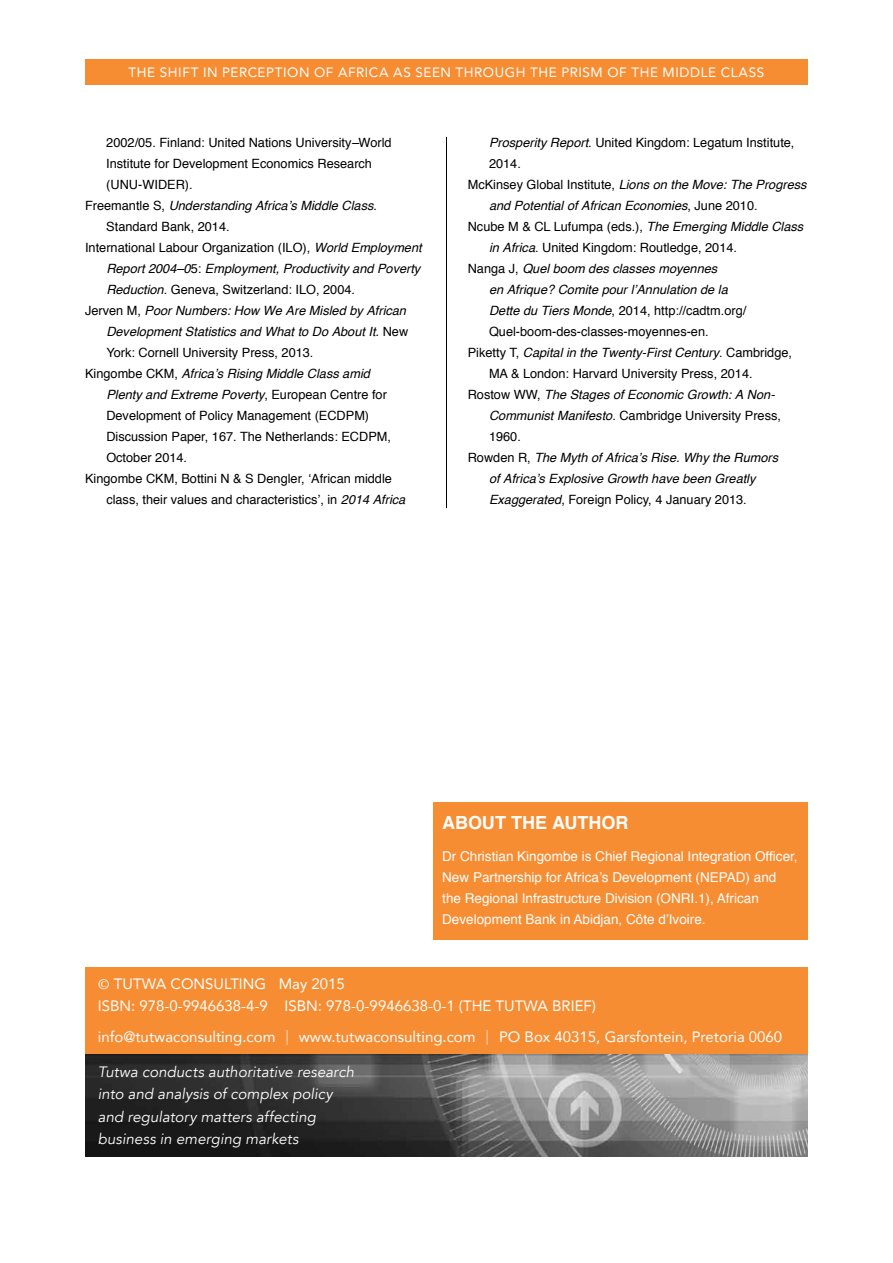
<style>
.page{position:relative;width:893px;height:1263px;background:#fff}
.page>*{position:absolute;margin:0;border:0;box-sizing:border-box;transform-origin:0 0}
.t1{font:700 18px "Helvetica";color:#fff}
.t2{font:15px/22.5px "Avenir";color:#fff}
.t3{font:italic 15px/22.5px "Avenir";letter-spacing:.005em;color:#fff}
.t4{font:13.5px/21px "Helvetica";color:#fff}
.t5{font:13.5px "Avenir";letter-spacing:.045em;color:#fff}
.t6{font:12.75px "Helvetica";color:#000}
.t7{font:italic 12.75px "Helvetica";color:#000}
.s1{font-style:italic}
.s2{font-style:normal}
.s3{font-family:"Berkeley Std";font-weight:500}
.s4{color:#fed5b2}
</style>
<div class="page">
<img style="left:85px;top:1053px;width:723px;height:104px">
<div style="left:85px;top:60px;width:723px;height:25px;background:#f78d33"></div>
<div style="left:85px;top:967px;width:723px;height:86px;background:#f78d33"></div>
<div style="left:434px;top:802px;width:374px;height:138px;background:#f78d33"></div>
<hr style="left:446px;top:137px;width:1px;height:371px;background:#000">
<p class="t5" style="left:129px;top:62px;width:218px">THE SHIFT I N PERCEPTION OF AFRI</p>
<p class="t5" style="left:369px;top:62px;width:397px">CA AS SEEN THROUGH THE PRISM OF THE MI DDLE CLASS</p>
<p class="t6" style="left:106px;top:133px;width:287px">2002/05. Finland: United Nations University<span class="s1">–</span>World</p>
<p class="t6" style="left:106px;top:154px;width:267px">I nstitute for Development Economics Research</p>
<p class="t6" style="left:106px;top:175px;width:88px">(UNU-WIDER).</p>
<p class="t7" style="left:85px;top:195px;width:293px"><span class="s2">Freemantle S,</span> Understanding Africa’s Middle Class<span class="s2">.</span></p>
<p class="t6" style="left:106px;top:217px;width:125px">Standard Bank, 2014.</p>
<p class="t6" style="left:85px;top:238px;width:338px">International Labour Organization (ILO), <span class="s1">World Employment</span></p>
<p class="t7" style="left:106px;top:258px;width:315px">Report 2004–0<span class="s2">5:</span> Employment, Productivity and Poverty</p>
<p class="t6" style="left:106px;top:280px;width:250px"><span class="s1">Reduction</span>. Geneva, Switzerland: ILO, 2004.</p>
<p class="t7" style="left:85px;top:300px;width:322px"><span class="s2">Jerven M,</span> Poor Numbers: How We Are Misled by African</p>
<p class="t7" style="left:106px;top:321px;width:303px">Development Statistics and What to Do About It. <span class="s2">New</span></p>
<p class="t6" style="left:106px;top:343px;width:209px">York: Cornell University Press, 2013.</p>
<p class="t7" style="left:85px;top:363px;width:286px"><span class="s2">Kingombe CKM,</span> Africa’s Rising Middle Class amid</p>
<p class="t7" style="left:106px;top:384px;width:282px">Plenty and Extreme Poverty<span class="s2">, European Centre for</span></p>
<p class="t6" style="left:106px;top:406px;width:264px">Development of Policy Management (ECDPM)</p>
<p class="t6" style="left:106px;top:427px;width:286px">Discussion Paper, 167. The Netherlands: ECDPM,</p>
<p class="t6" style="left:106px;top:448px;width:82px">October 2014.</p>
<p class="t6" style="left:85px;top:469px;width:308px">Kingombe CKM, Bottini N &amp; S Dengler, ‘African middle</p>
<p class="t6" style="left:106px;top:490px;width:301px">class, their values and characteristics’, in <span class="s1">2014 Africa</span></p>
<p class="t6" style="left:489px;top:133px;width:307px"><span class="s1">Prosperity Report</span>. United Kingdom: Legatum Institute,</p>
<p class="t6" style="left:489px;top:154px;width:33px">2014.</p>
<p class="t7" style="left:468px;top:174px;width:340px"><span class="s2">McKinsey Global I nstitute,</span> Lions on the Move: The Progress</p>
<p class="t7" style="left:489px;top:195px;width:270px">and Potential of African Economies<span class="s2">, June 2010.</span></p>
<p class="t6" style="left:468px;top:217px;width:337px">Ncube M &amp; CL Lufumpa (eds.), <span class="s1">The Emerging Middle Class</span></p>
<p class="t6" style="left:489px;top:238px;width:250px"><span class="s1">in Africa</span>. United Kingdom: Routledge, 2014.</p>
<p class="t7" style="left:468px;top:258px;width:251px"><span class="s2">Nanga J,</span> Quel boom des classes moyennes</p>
<p class="t7" style="left:489px;top:279px;width:240px">en Afrique? Comite pour l’Annulation de la</p>
<p class="t6" style="left:489px;top:301px;width:259px"><span class="s1">Dette du Tiers Monde</span>, 2014, http://cadtm.org/</p>
<p class="t6" style="left:489px;top:322px;width:221px">Quel-boom-des-classes-moyennes-en.</p>
<p class="t7" style="left:468px;top:342px;width:326px"><span class="s2">Piketty T,</span> Capital in the Twenty-First Century<span class="s2">. Cambridge,</span></p>
<p class="t6" style="left:489px;top:364px;width:265px">MA &amp; London: Harvard University Press, 2014.</p>
<p class="t7" style="left:468px;top:384px;width:309px"><span class="s2">Rostow WW,</span> The Stages of Economic Growth: A Non-</p>
<p class="t6" style="left:489px;top:406px;width:293px"><span class="s1">Communist Manifesto</span>. Cambridge University Press,</p>
<p class="t6" style="left:489px;top:427px;width:33px">1960.</p>
<p class="t7" style="left:468px;top:447px;width:312px"><span class="s2">Rowden R,</span> The Myth of Africa’s Rise. Why the Rumors</p>
<p class="t7" style="left:489px;top:468px;width:268px">of Africa’s Explosive Growth have been Greatly</p>
<p class="t6" style="left:489px;top:490px;width:259px"><span class="s1">Exaggerated</span>, Foreign Policy, 4 January 2013.</p>
<h1 class="t1" style="left:442px;top:808px;width:188px">ABOUT THE AUTHOR</h1>
<p class="t4" style="left:442px;top:846px;width:357px">Dr Christian Kingombe is Chief Regional I ntegration Officer, New Partnership for Africa’s Development (NEPAD) and the Regional Infrastructure Division (ONRI.1), African Development Bank in Abidjan, Côte d’Ivoire.</p>
<p class="t2" style="left:98px;top:972px;width:463px"><span class="s3">©</span> TUTWA CONSU LTI NG May 2015<br>I SBN: 978-0-9946638-4-9 I SBN: 978-0-9946638-0-1 (THE TUTWA BRIEF</p>
<p class="t2" style="left:98px;top:990px;width:686px;line-height:31px;text-indent:494px">)<br>info@tutwaconsulting.com <span class="s4">︱</span> www.tutwaconsulting.com <span class="s4">︱</span> PO Box 40315, Garsfontein, Pretoria 0060</p>
<p class="t3" style="left:98px;top:1060px;width:258px">Tutwa conducts authoritative research into and analysis of complex policy and regulatory matters affecting business in emerging markets</p>
</div>
